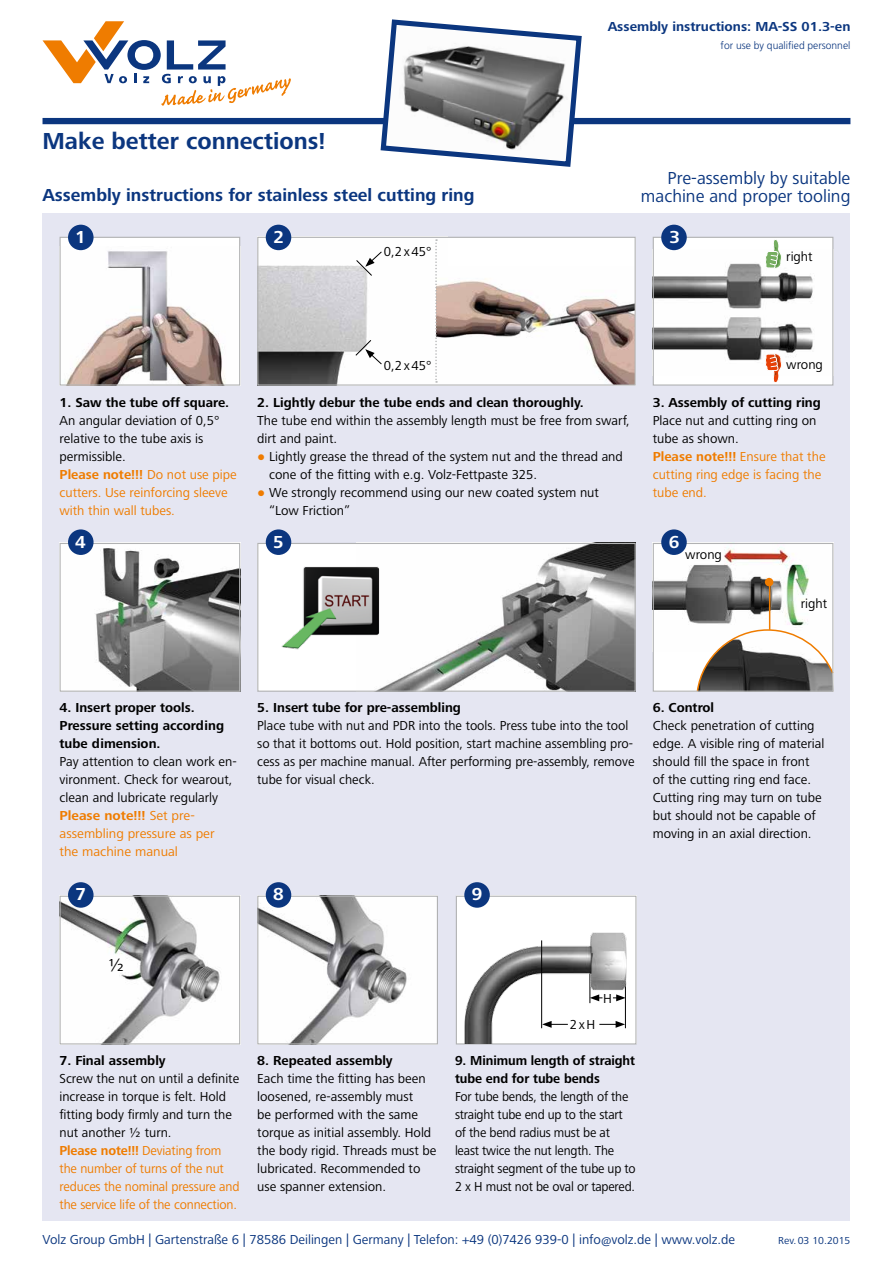
<style>
.page{position:relative;width:893px;height:1263px;background:#fff}
.page>*{position:absolute;margin:0;border:0;box-sizing:border-box;transform-origin:0 0}
.t1{font:700 24px "Frutiger Next Pro";color:#0b367f}
.t2{font:700 18px "Frutiger Next Pro";color:#0b367f}
.t3{font:18px/18px "Frutiger Next LT";color:#0b367f;text-align:right}
.t4{font:700 18px "Frutiger Next Pro";color:#fff}
.t5{font:18px "Frutiger Next LT";color:#000}
.t6{font:13.5px/18px "Frutiger Next LT";color:#000}
.t7{font:700 13.5px/18px "Frutiger Next Pro";color:#000}
.t8{font:13.5px/18px "Frutiger Next LT";color:#ef7c00}
.t9{font:13.5px/18px "Frutiger Next LT";color:#000;scale:.96 1}
.t10{font:13.5px "Frutiger Next LT";color:#0b367f}
.t11{font:700 13.5px "Frutiger Next Pro";color:#ef7c00}
.t12{font:700 13.5px "Frutiger Next Pro";color:#0b367f}
.t13{font:300 10.5px "Frutiger";color:#0b367f}
.t14{font:10.5px "Frutiger Next LT";color:#0b367f}
.s1{font-family:"Frutiger Next LT";font-weight:400}
.s2{font-family:"Arial";font-weight:700;color:#ef7c00}
</style>
<div class="page">
<div style="left:43px;top:213px;width:807px;height:1007px;background:#e5e6f2"></div>
<svg style="left:43px;top:21px;width:248px;height:85px"></svg>
<div style="left:43px;top:118px;width:807px;height:6px;background:#0b367f"></div>
<svg style="left:378px;top:19px;width:206px;height:148px"></svg>
<div style="left:257px;top:237px;width:379px;height:149px;background:#fff"></div>
<img style="left:259px;top:239px;width:179px;height:145px">
<img style="left:437px;top:266px;width:197px;height:118px">
<div style="left:60px;top:237px;width:180px;height:148px;background:#fff"></div>
<img style="left:66px;top:247px;width:159px;height:137px">
<div style="left:60px;top:237px;width:180px;height:149px;border:1px solid #b1b2b3"></div>
<div style="left:653px;top:237px;width:180px;height:148px;background:#fff"></div>
<img style="left:655px;top:249px;width:158px;height:112px">
<div style="left:653px;top:237px;width:180px;height:149px;border:1px solid #b1b2b3"></div>
<div style="left:68px;top:225px;width:26px;height:25px;background:#0b367f;border-radius:50%"></div>
<div style="left:661px;top:225px;width:26px;height:25px;background:#0b367f;border-radius:50%"></div>
<svg style="left:435px;top:239px;width:2px;height:144px"></svg>
<div style="left:257px;top:237px;width:379px;height:149px;border:1px solid #b1b2b3"></div>
<div style="left:266px;top:225px;width:25px;height:25px;background:#0b367f;border-radius:50%"></div>
<svg style="left:765px;top:240px;width:17px;height:29px"></svg>
<svg style="left:765px;top:353px;width:17px;height:30px"></svg>
<img style="left:62px;top:545px;width:176px;height:145px">
<div style="left:60px;top:543px;width:180px;height:149px;border:1px solid #b1b2b3"></div>
<div style="left:68px;top:529px;width:26px;height:26px;background:#0b367f;border-radius:50%"></div>
<div style="left:653px;top:543px;width:180px;height:149px;background:#fff"></div>
<img style="left:655px;top:546px;width:154px;height:82px">
<div style="left:765px;top:578px;width:8px;height:8px;background:#ef7c00;border-radius:50%"></div>
<hr style="left:769px;top:582px;width:1px;height:48px;background:#ef7c00">
<svg style="left:696px;top:628px;width:138px;height:64px"></svg>
<div style="left:653px;top:543px;width:180px;height:149px;border:1px solid #b1b2b3"></div>
<svg style="left:356px;top:251px;width:26px;height:25px"></svg>
<svg style="left:355px;top:339px;width:27px;height:26px"></svg>
<div style="left:258px;top:543px;width:377px;height:148px;background:#fff"></div>
<img style="left:377px;top:545px;width:257px;height:145px">
<div style="left:257px;top:543px;width:379px;height:149px;border:1px solid #b1b2b3"></div>
<div style="left:266px;top:529px;width:25px;height:26px;background:#0b367f;border-radius:50%"></div>
<div style="left:661px;top:529px;width:26px;height:26px;background:#0b367f;border-radius:50%"></div>
<div style="left:456px;top:896px;width:180px;height:148px;background:#fff"></div>
<div style="left:464px;top:882px;width:26px;height:26px;background:#0b367f;border-radius:50%"></div>
<img style="left:455px;top:911px;width:182px;height:133px">
<svg style="left:599px;top:1021px;width:26px;height:7px"></svg>
<svg style="left:613px;top:994px;width:13px;height:7px"></svg>
<svg style="left:590px;top:994px;width:12px;height:7px"></svg>
<hr style="left:541px;top:940px;width:1px;height:88px;background:#000">
<svg style="left:542px;top:1021px;width:26px;height:7px"></svg>
<img style="left:62px;top:898px;width:176px;height:144px">
<div style="left:60px;top:896px;width:180px;height:148px;border:1px solid #b1b2b3"></div>
<div style="left:68px;top:882px;width:26px;height:26px;background:#0b367f;border-radius:50%"></div>
<img style="left:257px;top:549px;width:164px;height:104px">
<img style="left:259px;top:898px;width:177px;height:144px">
<div style="left:257px;top:896px;width:181px;height:148px;border:1px solid #b1b2b3"></div>
<div style="left:266px;top:882px;width:25px;height:26px;background:#0b367f;border-radius:50%"></div>
<h1 class="t1" style="left:43px;top:128px;width:284px">Make better connections!</h1>
<h2 class="t2" style="left:43px;top:185px;width:433px">Assembly instructions for stainless steel cutting ring</h2>
<p class="t12" style="left:608px;top:19px;width:244px">Assembly instructions: MA-SS 01.3-en</p>
<p class="t13" style="left:721px;top:39px;width:131px">for use by qualified personnel</p>
<h2 class="t3" style="left:641px;top:169px;width:211px">Pre-assembly by suitable machine and proper tooling</h2>
<h2 class="t4" style="left:75px;top:227px;width:12px">1</h2>
<h2 class="t4" style="left:274px;top:227px;width:12px">2</h2>
<h2 class="t4" style="left:669px;top:227px;width:12px">3</h2>
<p class="t6" style="left:384px;top:242px;width:49px">0,2x45°</p>
<p class="t6" style="left:384px;top:356px;width:49px">0,2x45°</p>
<p class="t6" style="left:786px;top:248px;width:28px">right</p>
<p class="t6" style="left:786px;top:355px;width:38px">wrong</p>
<p class="t7" style="left:60px;top:393px;width:171px">1. Saw the tube off square.</p>
<p class="t6" style="left:60px;top:411px;width:162px">An angular deviation of 0,5° relative to the tube axis is permissible.</p>
<p class="t11" style="left:60px;top:466px;width:179px">Please note!!! <span class="s1">Do not use pipe</span></p>
<p class="t8" style="left:60px;top:483px;width:170px">cutters. Use reinforcing sleeve with thin wall tubes.</p>
<h2 class="t4" style="left:75px;top:531px;width:12px">4</h2>
<p class="t7" style="left:257px;top:393px;width:328px">2. Lightly debur the tube ends and clean thoroughly.</p>
<p class="t6" style="left:257px;top:411px;width:374px">The tube end within the assembly length must be free from swarf, dirt and paint.</p>
<p class="t6" style="left:269px;top:447px;width:355px;text-indent:-12px"><span class="s2">●</span> Lightly grease the thread of the system nut and the thread and cone of the fitting with e.g. Volz-Fettpaste 325.</p>
<p class="t6" style="left:269px;top:483px;width:331px;text-indent:-12px"><span class="s2">●</span> We strongly recommend using our new coated system nut “Low Friction”</p>
<p class="t7" style="left:653px;top:393px;width:170px">3. Assembly of cutting ring</p>
<p class="t6" style="left:653px;top:411px;width:165px">Place nut and cutting ring on tube as shown.</p>
<p class="t11" style="left:653px;top:448px;width:174px">Please note!!! <span class="s1">Ensure that the</span></p>
<p class="t8" style="left:653px;top:465px;width:170px">cutting ring edge is facing the tube end.</p>
<h2 class="t4" style="left:273px;top:531px;width:12px">5</h2>
<h2 class="t4" style="left:669px;top:531px;width:12px">6</h2>
<p class="t6" style="left:685px;top:545px;width:38px">wrong</p>
<p class="t6" style="left:801px;top:594px;width:28px">right</p>
<p class="t7" style="left:60px;top:699px;width:166px">4. Insert proper tools.<br>Pressure setting according tube dimension.</p>
<p class="t6" style="left:60px;top:753px;width:179px">Pay attention to clean work en&shy;vironment. Check for wearout, clean and lubricate regularly</p>
<p class="t11" style="left:60px;top:808px;width:137px">Please note!!! <span class="s1">Set pre-</span></p>
<p class="t8" style="left:60px;top:825px;width:157px">assembling pressure as per the machine manual</p>
<h2 class="t4" style="left:75px;top:884px;width:12px">7</h2>
<p class="t7" style="left:257px;top:699px;width:205px">5. Insert tube for pre-assembling</p>
<p class="t6" style="left:257px;top:717px;width:379px">Place tube with nut and PDR into the tools. Press tube into the tool so that it bottoms out. Hold position, start machine assembling pro&shy;cess as per machine manual. After performing pre-assembly, remove tube for visual check.</p>
<h2 class="t4" style="left:273px;top:884px;width:12px">8</h2>
<h2 class="t4" style="left:472px;top:884px;width:12px">9</h2>
<p class="t7" style="left:653px;top:699px;width:63px">6. Control</p>
<p class="t6" style="left:653px;top:717px;width:173px">Check penetration of cutting edge. A visible ring of material should fill the space in front of the cutting ring end face.<br>Cutting ring may turn on tube but should not be capable of moving in an axial direction.</p>
<h2 class="t5" style="left:109px;top:955px;width:18px">½</h2>
<p class="t7" style="left:60px;top:1052px;width:108px">7. Final assembly</p>
<p class="t6" style="left:60px;top:1070px;width:181px">Screw the nut on until a definite increase in torque is felt. Hold fitting body firmly and turn the nut another ½ turn.</p>
<p class="t11" style="left:60px;top:1143px;width:163px">Please note!!! <span class="s1">Deviating from</span></p>
<p class="t8" style="left:60px;top:1160px;width:182px">the number of turns of the nut reduces the nominal pressure and the service life of the connection.</p>
<p class="t7" style="left:257px;top:1052px;width:137px">8. Repeated assembly</p>
<p class="t6" style="left:257px;top:1070px;width:181px">Each time the fitting has been loosened, re-assembly must<br>be performed with the same torque as initial assembly. Hold the body rigid. Threads must be lubricated. Recommended to use spanner extension.</p>
<p class="t6" style="left:570px;top:1015px;width:27px">2xH</p>
<p class="t6" style="left:603px;top:989px;width:10px">H</p>
<p class="t7" style="left:455px;top:1052px;width:182px">9. Minimum length of straight tube end for tube bends</p>
<p class="t9" style="left:455px;top:1088px;width:190px">For tube bends, the length of the straight tube end up to the start of the bend radius must be at least twice the nut length. The straight segment of the tube up to<br>2 x H must not be oval or tapered.</p>
<p class="t10" style="left:43px;top:1232px;width:694px">Volz Group GmbH | Gartenstraße 6 | 78586 Deilingen | Germany | Telefon: +49 (0)7426 939-0 | info@volz.de | www.volz.de</p>
<p class="t14" style="left:778px;top:1234px;width:74px">Rev.03 10.2015</p>
</div>
